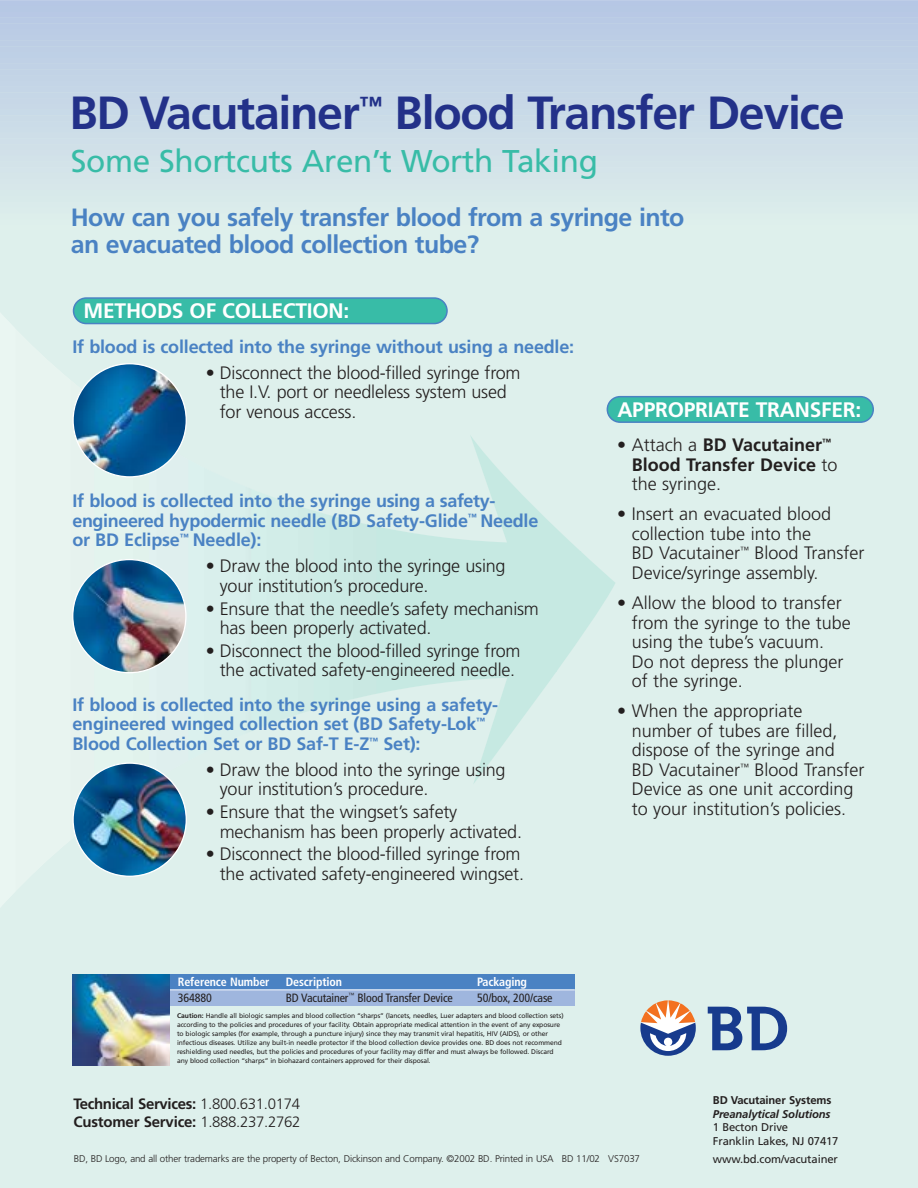
<style>
.page{position:relative;width:918px;height:1188px;background:#fff}
.page>*{position:absolute;margin:0;border:0;box-sizing:border-box;transform-origin:0 0}
.t1{font:700 46.5px "Frutiger";letter-spacing:-.03em;color:#233189}
.t2{font:31.5px "Frutiger";letter-spacing:-.01em;color:#38bca7}
.t3{font:700 24.9px/27px "Frutiger";letter-spacing:-.02em;color:#4a82c3}
.t4{font:700 21px "Frutiger";letter-spacing:-.01em;color:#fff}
.t5{font:300 18px/19.5px "Frutiger";letter-spacing:-.01em;color:#231f1f}
.t6{font:700 18px/19.5px "Frutiger";letter-spacing:-.01em;color:#4a82c3}
.t7{font:700 18px/19.5px "Frutiger";color:#231f1f}
.t8{font:700 15px/18px "Frutiger";letter-spacing:-.02em;color:#231f1f}
.t9{font:condensed 12px "Frutiger";letter-spacing:-.01em;color:#231f1f}
.t10{font:700 condensed 12px "Frutiger";letter-spacing:-.01em;color:#fff}
.t11{font:11.25px/13.5px "Frutiger";letter-spacing:-.01em;color:#231f1f}
.t12{font:italic 700 11.25px "Frutiger";letter-spacing:-.01em;color:#231f1f}
.t13{font:700 11.25px "Frutiger";letter-spacing:-.01em;color:#231f1f}
.t14{font:300 9.75px "Frutiger";letter-spacing:-.015em;color:#231f1f}
.t15{font:6.75px/9px "Frutiger";letter-spacing:-.01em;color:#231f1f}
.s1{font-weight:300}
.s2{font-weight:700}
</style>
<div class="page">
<div style="left:0;top:2px;width:918px;height:1186px;background:#def0ec"></div>
<div style="left:0;top:0;width:918px;height:9px;background:#b6c7e5"></div>
<div style="left:0;top:9px;width:918px;height:12px;background:#b8c8e5"></div>
<div style="left:0;top:20px;width:918px;height:12px;background:#bacbe5"></div>
<div style="left:0;top:32px;width:918px;height:12px;background:#bccde5"></div>
<div style="left:0;top:43px;width:918px;height:12px;background:#becfe5"></div>
<div style="left:0;top:55px;width:918px;height:12px;background:#c0d1e6"></div>
<div style="left:0;top:66px;width:918px;height:12px;background:#c2d3e6"></div>
<div style="left:0;top:78px;width:918px;height:12px;background:#c4d5e7"></div>
<div style="left:0;top:90px;width:918px;height:11px;background:#c6d7e7"></div>
<div style="left:0;top:101px;width:918px;height:12px;background:#c8d8e7"></div>
<div style="left:0;top:113px;width:918px;height:11px;background:#cadbe7"></div>
<div style="left:0;top:124px;width:918px;height:12px;background:#ccdde8"></div>
<div style="left:0;top:136px;width:918px;height:11px;background:#cfdfe9"></div>
<div style="left:0;top:147px;width:918px;height:12px;background:#d1e0e9"></div>
<div style="left:0;top:159px;width:918px;height:11px;background:#d3e3e9"></div>
<div style="left:0;top:170px;width:918px;height:12px;background:#d5e5e9"></div>
<div style="left:0;top:182px;width:918px;height:11px;background:#d7e7ea"></div>
<div style="left:0;top:193px;width:918px;height:12px;background:#d8eaea"></div>
<div style="left:0;top:205px;width:918px;height:11px;background:#dbeceb"></div>
<img style="left:0;top:312px;width:615px;height:595px">
<svg style="left:708px;top:1007px;width:79px;height:43px"></svg>
<svg style="left:640px;top:1000px;width:56px;height:56px"></svg>
<svg style="left:73px;top:297px;width:375px;height:27px;background:#3eb7ab"></svg>
<img style="left:72px;top:363px;width:115px;height:115px">
<img style="left:72px;top:559px;width:115px;height:114px">
<img style="left:72px;top:762px;width:115px;height:115px">
<div style="left:72px;top:974px;width:503px;height:16px;background:#4a82c3"></div>
<div style="left:72px;top:990px;width:503px;height:16px;background:#9fb6de"></div>
<hr style="left:72px;top:989px;width:503px;height:1px;background:#fff">
<img style="left:73px;top:974px;width:96px;height:92px">
<svg style="left:607px;top:396px;width:267px;height:27px;background:#3db6ab"></svg>
<h1 class="t1" style="left:69px;top:94px;width:777px">BD Vacutainer<sup>™</sup> Blood Transfer Device</h1>
<h2 class="t2" style="left:71px;top:148px;width:529px">Some Shortcuts Aren’t Worth Taking</h2>
<h3 class="t3" style="left:71px;top:206px;width:615px">How can you safely transfer blood from a syringe into an evacuated blood collection tube?</h3>
<p class="t4" style="left:84px;top:302px;width:267px">METHODS OF COLLECTION:</p>
<p class="t6" style="left:72px;top:338px;width:503px">If blood is collected into the syringe without using a needle:</p>
<p class="t5" style="left:220px;top:364px;width:302px;text-indent:-14px">• Disconnect the blood-filled syringe from the I.V. port or needleless system used for venous access.</p>
<p class="t6" style="left:72px;top:493px;width:468px">If blood is collected into the syringe using a safety&shy;engineered hypodermic needle (BD Safety-Glide<sup>™</sup> Needle or BD Eclipse<sup>™</sup> Needle):</p>
<p class="t5" style="left:220px;top:558px;width:287px;text-indent:-14px">• Draw the blood into the syringe using your institution’s procedure.</p>
<p class="t5" style="left:220px;top:600px;width:321px;text-indent:-14px">• Ensure that the needle’s safety mechanism has been properly activated.</p>
<p class="t5" style="left:206px;top:642px;width:316px;text-align:center">• Disconnect the blood-filled syringe from the activated safety-engineered needle.</p>
<p class="t6" style="left:72px;top:696px;width:427px">If blood is collected into the syringe using a safety&shy;engineered winged collection set (BD Safety-Lok<sup>™<br></sup>Blood Collection Set or BD Saf-T E-Z<sup>™</sup> Set):</p>
<p class="t5" style="left:220px;top:761px;width:287px;text-indent:-14px">• Draw the blood into the syringe using your institution’s procedure.</p>
<p class="t5" style="left:220px;top:804px;width:304px;text-indent:-14px">• Ensure that the wingset’s safety mechanism has been properly activated.</p>
<p class="t5" style="left:206px;top:846px;width:320px;text-align:right">• Disconnect the blood-filled syringe from the activated safety-engineered wingset.</p>
<p class="t4" style="left:617px;top:401px;width:245px">APPROPRIATE TRANSFER:</p>
<p class="t7" style="left:632px;top:436px;width:207px;text-indent:-14px"><span class="s1">• Attach a</span> BD Vacutainer<sup>™<br></sup>Blood Transfer Device <span class="s1">to the syringe.</span></p>
<p class="t5" style="left:632px;top:506px;width:234px;text-indent:-14px">• Insert an evacuated blood collection tube into the<br>BD Vacutainer<sup>™</sup> Blood Transfer<br>Device/syringe assembly.</p>
<p class="t5" style="left:632px;top:595px;width:221px;text-indent:-14px">• Allow the blood to transfer from the syringe to the tube using the tube’s vacuum.<br>Do not depress the plunger of the syringe.</p>
<p class="t5" style="left:632px;top:703px;width:234px;text-indent:-14px">• When the appropriate number of tubes are filled, dispose of the syringe and<br>BD Vacutainer<sup>™</sup> Blood Transfer<br>Device as one unit according to your institution’s policies.</p>
<p class="t10" style="left:178px;top:977px;width:93px">Reference Number</p>
<p class="t10" style="left:286px;top:977px;width:58px">Description</p>
<p class="t10" style="left:477px;top:977px;width:51px">Packaging</p>
<p class="t9" style="left:178px;top:993px;width:35px">364880</p>
<p class="t9" style="left:286px;top:993px;width:169px">BD Vacutainer<sup>™</sup> Blood Transfer Device</p>
<p class="t9" style="left:477px;top:993px;width:77px">50/box, 200/case</p>
<p class="t15" style="left:177px;top:1012px;width:388px"><span class="s2">Caution:</span> Handle all biologic samples and blood collection “sharps” (lancets, needles, Luer adapters and blood collection sets) according to the policies and procedures of your facility. Obtain appropriate medical attention in the event of any exposure to biologic samples (for example, through a puncture injury) since they may transmit viral hepatitis, HIV (AIDS), or other infectious diseases. Utilize any built-in needle protector if the blood collection device provides one. BD does not recommend reshielding used needles, but the policies and procedures of your facility may differ and must always be followed. Discard any blood collection “sharps” in biohazard containers approved for their disposal.</p>
<p class="t8" style="left:74px;top:1096px;width:228px">Technical Services: <span class="s1">1.800.631.0174<br></span>Customer Service: <span class="s1">1.888.237.2762</span></p>
<p class="t14" style="left:74px;top:1155px;width:568px">BD, BD Logo, and all other trademarks are the property of Becton, Dickinson and Company. ©2002 BD. Printed in USA BD 11/02 VS7037</p>
<p class="t13" style="left:713px;top:1096px;width:120px">BD Vacutainer Systems</p>
<p class="t12" style="left:713px;top:1109px;width:119px">Preanalytical Solutions</p>
<p class="t11" style="left:713px;top:1122px;width:127px">1 Becton Drive<br>Franklin Lakes, NJ 07417</p>
<p class="t11" style="left:713px;top:1153px;width:126px">www.bd.com/vacutainer</p>
</div>
